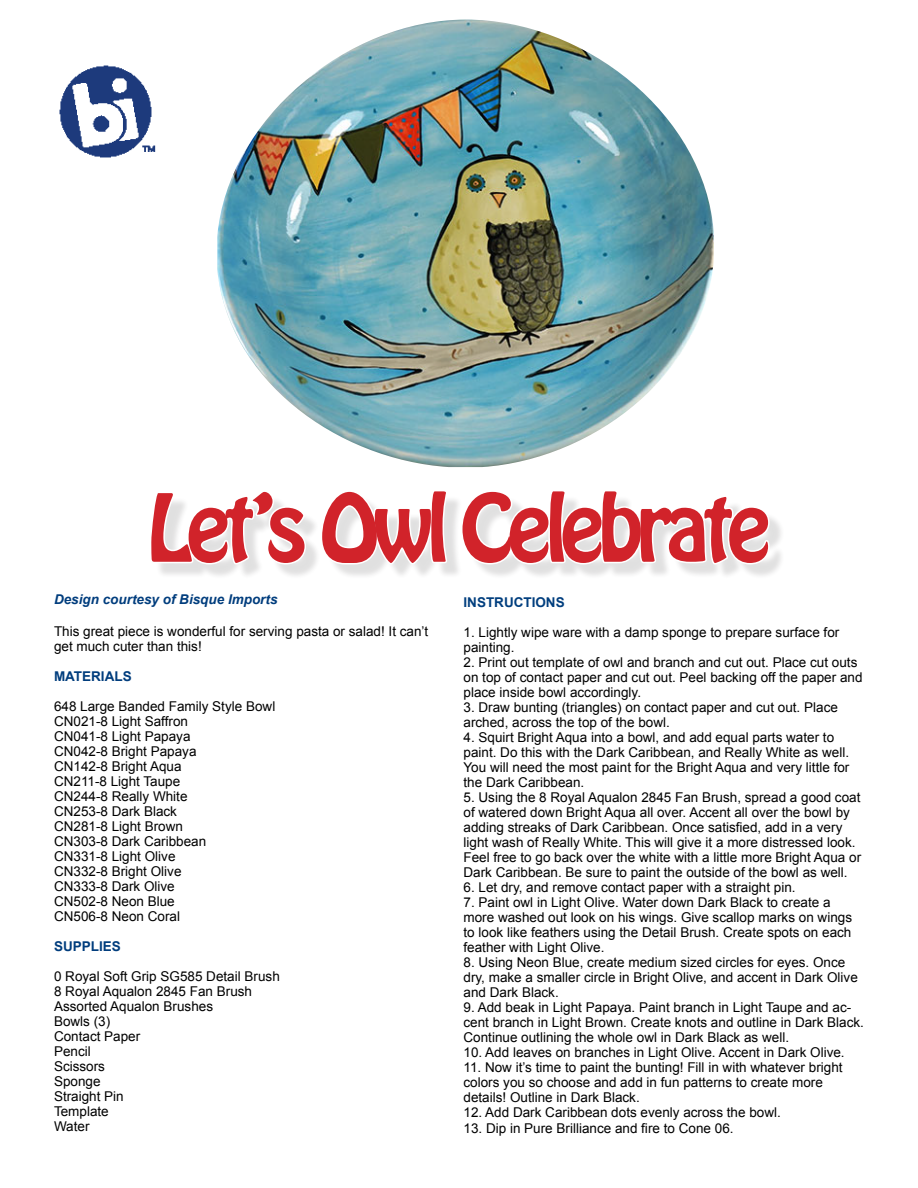
<style>
.page{position:relative;width:918px;height:1188px;background:#fff}
.page>*{position:absolute;margin:0;border:0;box-sizing:border-box;transform-origin:0 0}
.t1{font:82.5px "Hobo Std";letter-spacing:-.07em;color:#d1232a}
.t2{font:13.5px/15px "Arial";color:#000}
.t3{font:italic 700 13.5px "Arial";color:#013d7d}
.t4{font:700 13.5px "Arial";color:#013d7d}
.t5{font:700 13.5px "Arial";color:#003e7e}
</style>
<div class="page">
<img style="left:59px;top:65px;width:97px;height:93px">
<img style="left:217px;top:20px;width:497px;height:447px">
<div style="left:155px;top:495px;width:630px;height:85px;background:#231f20;opacity:.14"></div>
<svg style="left:155px;top:495px;width:153px;height:71px"></svg>
<svg style="left:319px;top:495px;width:130px;height:71px"></svg>
<svg style="left:460px;top:495px;width:311px;height:71px"></svg>
<p class="t1" style="left:147px;top:471px;width:625px">Let’s Owl Celebrate</p>
<p class="t3" style="left:54px;top:591px;width:225px">Design courtesy of Bisque Imports</p>
<p class="t2" style="left:54px;top:624px;width:376px">This great piece is wonderful for serving pasta or salad! It can’t get much cuter than this!</p>
<p class="t4" style="left:54px;top:667px;width:79px">MATERIALS</p>
<p class="t2" style="left:54px;top:699px;width:223px">648 Large Banded Family Style Bowl</p>
<p class="t2" style="left:54px;top:714px;width:136px">CN021-8 Light Saffron</p>
<p class="t2" style="left:54px;top:729px;width:138px">CN041-8 Light Papaya</p>
<p class="t2" style="left:54px;top:744px;width:144px">CN042-8 Bright Papaya</p>
<p class="t2" style="left:54px;top:759px;width:129px">CN142-8 Bright Aqua</p>
<p class="t2" style="left:54px;top:774px;width:128px">CN211-8 Light Taupe</p>
<p class="t2" style="left:54px;top:789px;width:135px">CN244-8 Really White</p>
<p class="t2" style="left:54px;top:804px;width:125px">CN253-8 Dark Black</p>
<p class="t2" style="left:54px;top:819px;width:131px">CN281-8 Light Brown</p>
<p class="t2" style="left:54px;top:834px;width:154px">CN303-8 Dark Caribbean</p>
<p class="t2" style="left:54px;top:849px;width:123px">CN331-8 Light Olive</p>
<p class="t2" style="left:54px;top:864px;width:129px">CN332-8 Bright Olive</p>
<p class="t2" style="left:54px;top:879px;width:122px">CN333-8 Dark Olive</p>
<p class="t2" style="left:54px;top:894px;width:122px">CN502-8 Neon Blue</p>
<p class="t2" style="left:54px;top:909px;width:128px">CN506-8 Neon Coral</p>
<p class="t4" style="left:54px;top:937px;width:68px">SUPPLIES</p>
<p class="t2" style="left:54px;top:969px;width:227px">0 Royal Soft Grip SG585 Detail Brush</p>
<p class="t2" style="left:54px;top:984px;width:200px">8 Royal Aqualon 2845 Fan Brush</p>
<p class="t2" style="left:54px;top:999px;width:161px">Assorted Aqualon Brushes</p>
<p class="t2" style="left:54px;top:1014px;width:58px">Bowls (3)</p>
<p class="t2" style="left:54px;top:1029px;width:88px">Contact Paper</p>
<p class="t2" style="left:54px;top:1044px;width:38px">Pencil</p>
<p class="t2" style="left:54px;top:1059px;width:53px">Scissors</p>
<p class="t2" style="left:54px;top:1074px;width:48px">Sponge</p>
<p class="t2" style="left:54px;top:1089px;width:71px">Straight Pin</p>
<p class="t2" style="left:54px;top:1104px;width:56px">Template</p>
<p class="t2" style="left:54px;top:1119px;width:37px">Water</p>
<p class="t5" style="left:464px;top:593px;width:103px">INSTRUCTIONS</p>
<p class="t2" style="left:464px;top:625px;width:377px">1. Lightly wipe ware with a damp sponge to prepare surface for painting.</p>
<p class="t2" style="left:464px;top:655px;width:401px">2. Print out template of owl and branch and cut out. Place cut outs on top of contact paper and cut out. Peel backing off the paper and place inside bowl accordingly.</p>
<p class="t2" style="left:464px;top:700px;width:376px">3. Draw bunting (triangles) on contact paper and cut out. Place arched, across the top of the bowl.</p>
<p class="t2" style="left:464px;top:730px;width:387px">4. Squirt Bright Aqua into a bowl, and add equal parts water to paint. Do this with the Dark Caribbean, and Really White as well.<br>You will need the most paint for the Bright Aqua and very little for the Dark Caribbean.</p>
<p class="t2" style="left:464px;top:790px;width:399px">5. Using the 8 Royal Aqualon 2845 Fan Brush, spread a good coat of watered down Bright Aqua all over. Accent all over the bowl by adding streaks of Dark Caribbean. Once satisfied, add in a very light wash of Really White. This will give it a more distressed look.<br>Feel free to go back over the white with a little more Bright Aqua or Dark Caribbean. Be sure to paint the outside of the bowl as well.</p>
<p class="t2" style="left:464px;top:880px;width:334px">6. Let dry, and remove contact paper with a straight pin.</p>
<p class="t2" style="left:464px;top:895px;width:390px">7. Paint owl in Light Olive. Water down Dark Black to create a more washed out look on his wings. Give scallop marks on wings to look like feathers using the Detail Brush. Create spots on each feather with Light Olive.</p>
<p class="t2" style="left:464px;top:955px;width:396px">8. Using Neon Blue, create medium sized circles for eyes. Once dry, make a smaller circle in Bright Olive, and accent in Dark Olive and Dark Black.</p>
<p class="t2" style="left:464px;top:1000px;width:402px">9. Add beak in Light Papaya. Paint branch in Light Taupe and ac&shy;cent branch in Light Brown. Create knots and outline in Dark Black.<br>Continue outlining the whole owl in Dark Black as well.</p>
<p class="t2" style="left:464px;top:1045px;width:383px">10. Add leaves on branches in Light Olive. Accent in Dark Olive.</p>
<p class="t2" style="left:464px;top:1060px;width:381px">11. Now it’s time to paint the bunting! Fill in with whatever bright colors you so choose and add in fun patterns to create more</p>
<p class="t2" style="left:464px;top:1090px;width:178px">details! Outline in Dark Black.</p>
<p class="t2" style="left:464px;top:1105px;width:319px">12. Add Dark Caribbean dots evenly across the bowl.</p>
<p class="t2" style="left:464px;top:1121px;width:272px">13. Dip in Pure Brilliance and fire to Cone 06.</p>
</div>
